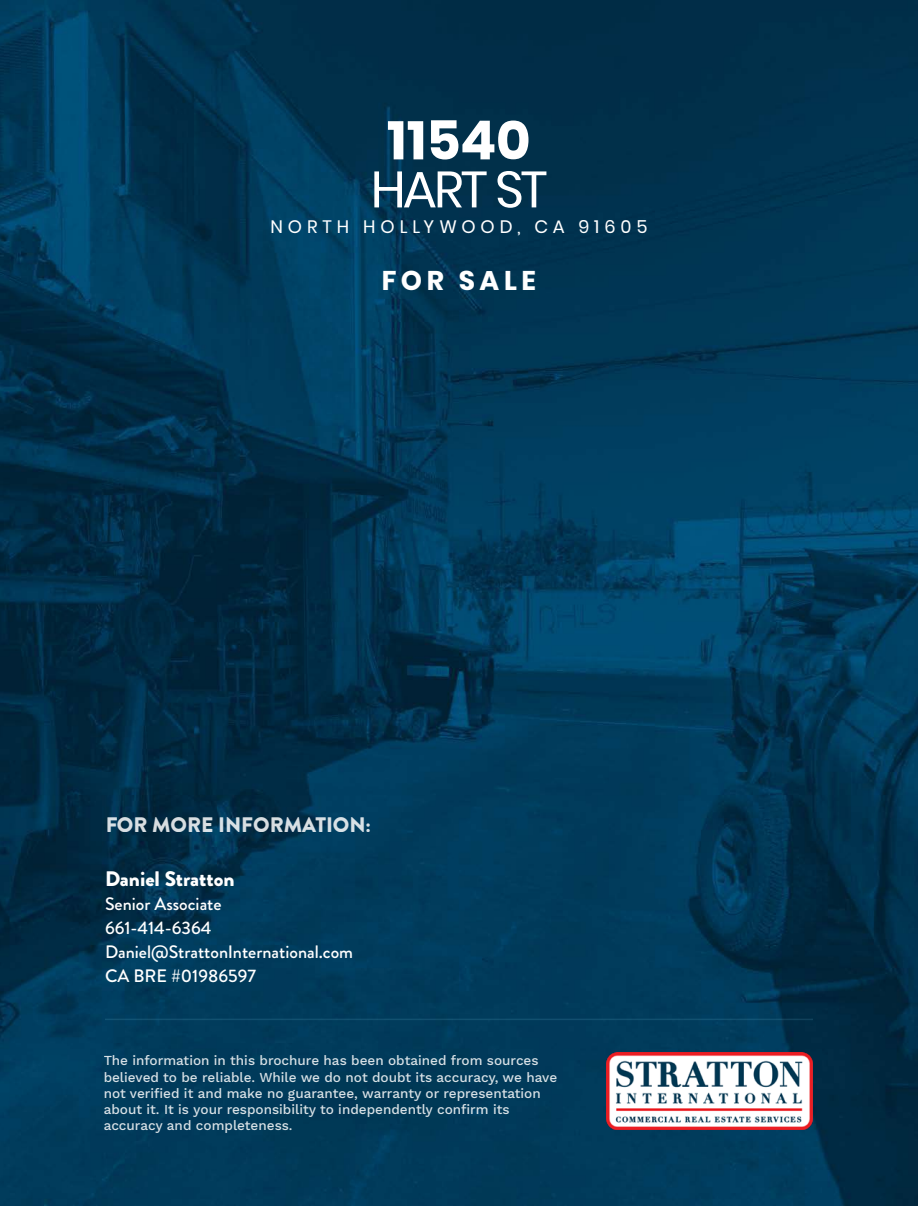
<style>
.page{position:relative;width:918px;height:1206px;background:#fff}
.page>*{position:absolute;margin:0;border:0;box-sizing:border-box;transform-origin:0 0}
.t1{font:700 54px "Poppins";letter-spacing:-.005em;color:#fff}
.t2{font:51px "Poppins";letter-spacing:-.055em;color:#fff}
.t3{font:700 27px "Poppins";letter-spacing:.17em;color:#fff}
.t4{font:900 21px "Brandon Grotesque";color:#fff}
.t5{font:500 18px/24px "Brandon Grotesque";color:#fff}
.t6{font:18px "Poppins";letter-spacing:.275em;color:#fff}
.t7{font:500 13.5px/16.2px "Work Sans";color:#fff}
</style>
<div class="page">
<img style="left:0;top:0;width:918px;height:1205px">
<img style="left:606px;top:1052px;width:207px;height:77px">
<hr style="left:105px;top:1018px;width:708px;height:2px;background:#76cbe7">
<h1 class="t1" style="left:387px;top:106px;width:145px">11540</h1>
<h2 class="t2" style="left:371px;top:170px;width:178px">HART ST</h2>
<h3 class="t6" style="left:270px;top:219px;width:379px">NORTH HOLLYWOOD, CA 91605</h3>
<h3 class="t3" style="left:382px;top:264px;width:156px">FOR SALE</h3>
<h3 class="t4" style="left:105px;top:812px;width:268px">FOR MORE INFORMATION:</h3>
<h3 class="t4" style="left:105px;top:866px;width:131px">Daniel Stratton</h3>
<h3 class="t5" style="left:105px;top:893px;width:250px">Senior Associate<br>661-414-6364<br>Daniel@StrattonInternational.com<br>CA BRE #01986597</h3>
<p class="t7" style="left:104px;top:1053px;width:455px">The information in this brochure has been obtained from sources believed to be reliable. While we do not doubt its accuracy, we have not verified it and make no guarantee, warranty or representation about it. It is your responsibility to independently confirm its accuracy and completeness.</p>
</div>
